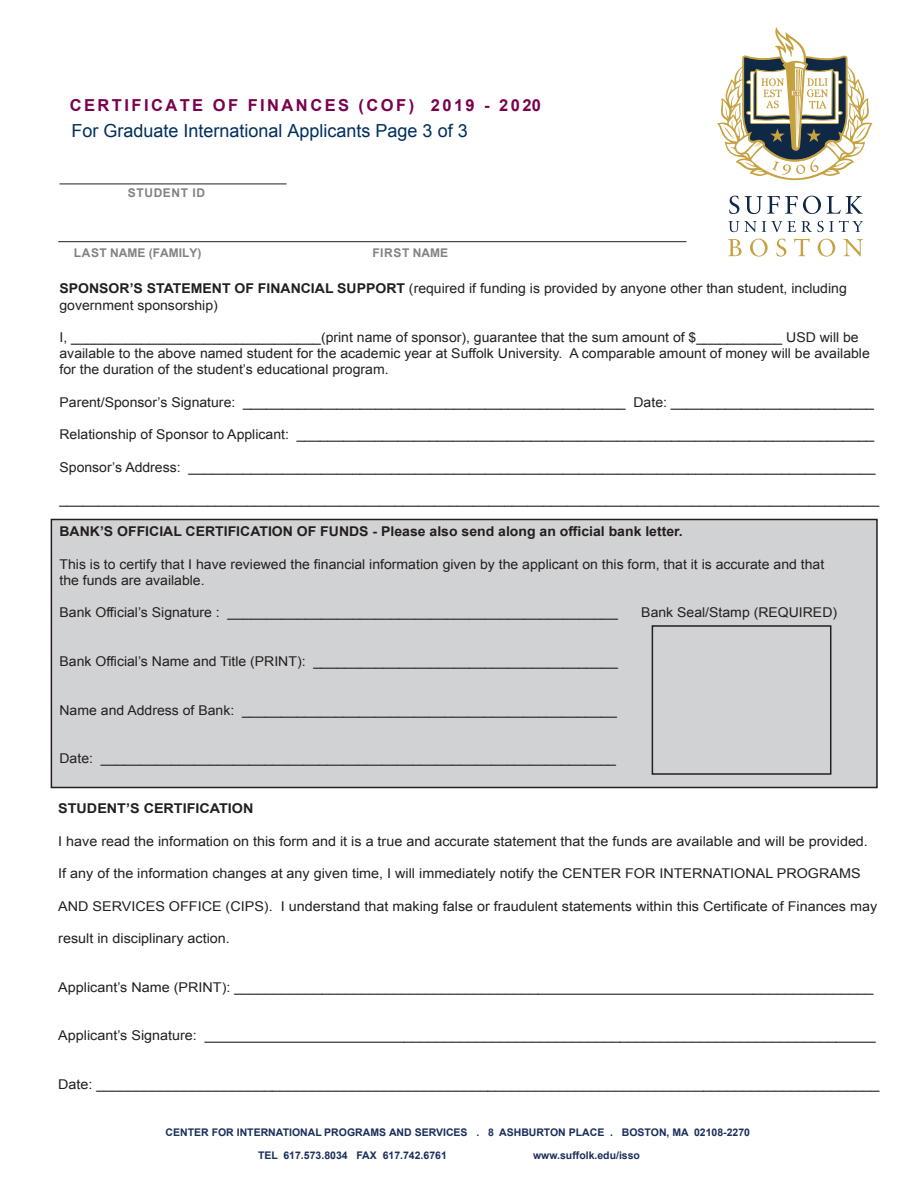
<style>
.page{position:relative;width:918px;height:1188px;background:#fff}
.page>*{position:absolute;margin:0;border:0;box-sizing:border-box;transform-origin:0 0}
.t1{font:18px "Arial";color:#002e5c}
.t2{font:700 16.5px "Arial";letter-spacing:.15em;color:#79004d}
.t3{font:13.5px/16.2px "Arial";color:#231f20;scale:1.04 1}
.t4{font:13.5px "Arial";color:#231f20;scale:1.06 1}
.t5{font:700 13.5px "Arial";color:#231f20;scale:1.04 1}
.t6{font:700 13.5px "Arial";color:#231f20;scale:1.06 1}
.t7{font:700 12px "Arial";letter-spacing:.05em;color:#808285}
.t8{font:700 12px "Arial";color:#808285}
.t9{font:700 10.5px/22.4px "Arial";color:#192e5a}
.s1{font-weight:700}
</style>
<div class="page">
<svg style="left:717px;top:27px;width:156px;height:153px"></svg>
<svg style="left:729px;top:196px;width:10px;height:18px"></svg>
<svg style="left:745px;top:196px;width:76px;height:18px"></svg>
<svg style="left:827px;top:196px;width:36px;height:18px"></svg>
<svg style="left:728px;top:221px;width:135px;height:11px"></svg>
<svg style="left:728px;top:239px;width:14px;height:17px"></svg>
<svg style="left:750px;top:239px;width:18px;height:18px"></svg>
<svg style="left:776px;top:239px;width:10px;height:18px"></svg>
<svg style="left:794px;top:238px;width:16px;height:18px"></svg>
<svg style="left:818px;top:239px;width:17px;height:18px"></svg>
<svg style="left:843px;top:239px;width:20px;height:17px"></svg>
<hr style="left:60px;top:184px;width:227px;height:1px;background:#231f20">
<hr style="left:58px;top:241px;width:628px;height:1px;background:#231f20">
<div style="left:51px;top:519px;width:827px;height:269px;background:#d1d2d4;border:2px solid #231f20"></div>
<div style="left:652px;top:625px;width:179px;height:150px;border:2px solid #231f20"></div>
<p class="t2" style="left:70px;top:94px;width:473px">CERTIFICATE OF FINANCES (COF) 2019 - 2020</p>
<h1 class="t1" style="left:71px;top:119px;width:398px">For Graduate International Applicants Page 3 of 3</h1>
<p class="t7" style="left:128px;top:185px;width:79px">STUDENT ID</p>
<p class="t8" style="left:74px;top:245px;width:129px">LAST NAME (FAMILY)</p>
<p class="t3" style="left:60px;top:281px;width:759px"><span class="s1">SPONSOR’S STATEMENT OF FINANCIAL SUPPORT</span> (required if funding is provided by anyone other than student, including</p>
<p class="t7" style="left:372px;top:245px;width:77px">FIRST NAME</p>
<p class="t3" style="left:60px;top:297px;width:154px">government sponsorship)</p>
<p class="t3" style="left:59px;top:329px;width:781px">I, ________________________________(print name of sponsor), guarantee that the sum amount of $___________ USD will be available to the above named student for the academic year at Suffolk University. A comparable amount of money will be available for the duration of the student’s educational program.</p>
<p class="t3" style="left:59px;top:394px;width:785px">Parent/Sponsor’s Signature: _________________________________________________ Date: __________________________</p>
<p class="t3" style="left:59px;top:427px;width:785px">Relationship of Sponsor to Applicant: __________________________________________________________________________</p>
<p class="t3" style="left:59px;top:459px;width:786px">Sponsor’s Address: ________________________________________________________________________________________</p>
<p class="t3" style="left:59px;top:491px;width:790px">_________________________________________________________________________________________________________</p>
<p class="t5" style="left:59px;top:523px;width:601px">BANK’S OFFICIAL CERTIFICATION OF FUNDS - Please also send along an official bank letter.</p>
<p class="t3" style="left:60px;top:556px;width:737px">This is to certify that I have reviewed the financial information given by the applicant on this form, that it is accurate and that the funds are available.</p>
<p class="t3" style="left:60px;top:605px;width:538px">Bank Official’s Signature : __________________________________________________</p>
<p class="t3" style="left:641px;top:605px;width:190px">Bank Seal/Stamp (REQUIRED)</p>
<p class="t3" style="left:60px;top:653px;width:538px">Bank Official’s Name and Title (PRINT): _______________________________________</p>
<p class="t3" style="left:60px;top:702px;width:537px">Name and Address of Bank: ________________________________________________</p>
<p class="t3" style="left:60px;top:751px;width:537px">Date: __________________________________________________________________</p>
<p class="t6" style="left:58px;top:800px;width:186px">STUDENT’S CERTIFICATION</p>
<p class="t4" style="left:58px;top:832px;width:765px">I have read the information on this form and it is a true and accurate statement that the funds are available and will be provided.</p>
<p class="t4" style="left:58px;top:865px;width:758px">If any of the information changes at any given time, I will immediately notify the CENTER FOR INTERNATIONAL PROGRAMS</p>
<p class="t4" style="left:58px;top:897px;width:774px">AND SERVICES OFFICE (CIPS). I understand that making false or fraudulent statements within this Certificate of Finances may</p>
<p class="t4" style="left:58px;top:930px;width:163px">result in disciplinary action.</p>
<p class="t4" style="left:58px;top:978px;width:771px">Applicant’s Name (PRINT): ________________________________________________________________________________</p>
<p class="t4" style="left:58px;top:1027px;width:773px">Applicant’s Signature: ____________________________________________________________________________________</p>
<p class="t4" style="left:58px;top:1075px;width:776px">Date: __________________________________________________________________________________________________</p>
<p class="t9" style="left:258px;top:1122px;width:493px;text-indent:-93px">CENTER FOR INTERNATIONAL PROGRAMS AND SERVICES . 8 ASHBURTON PLACE . BOSTON, MA 02108-2270<br>TEL 617.573.8034 FAX 617.742.6761</p>
<p class="t9" style="left:533px;top:1144px;width:108px">www.suffolk.edu/isso</p>
</div>
